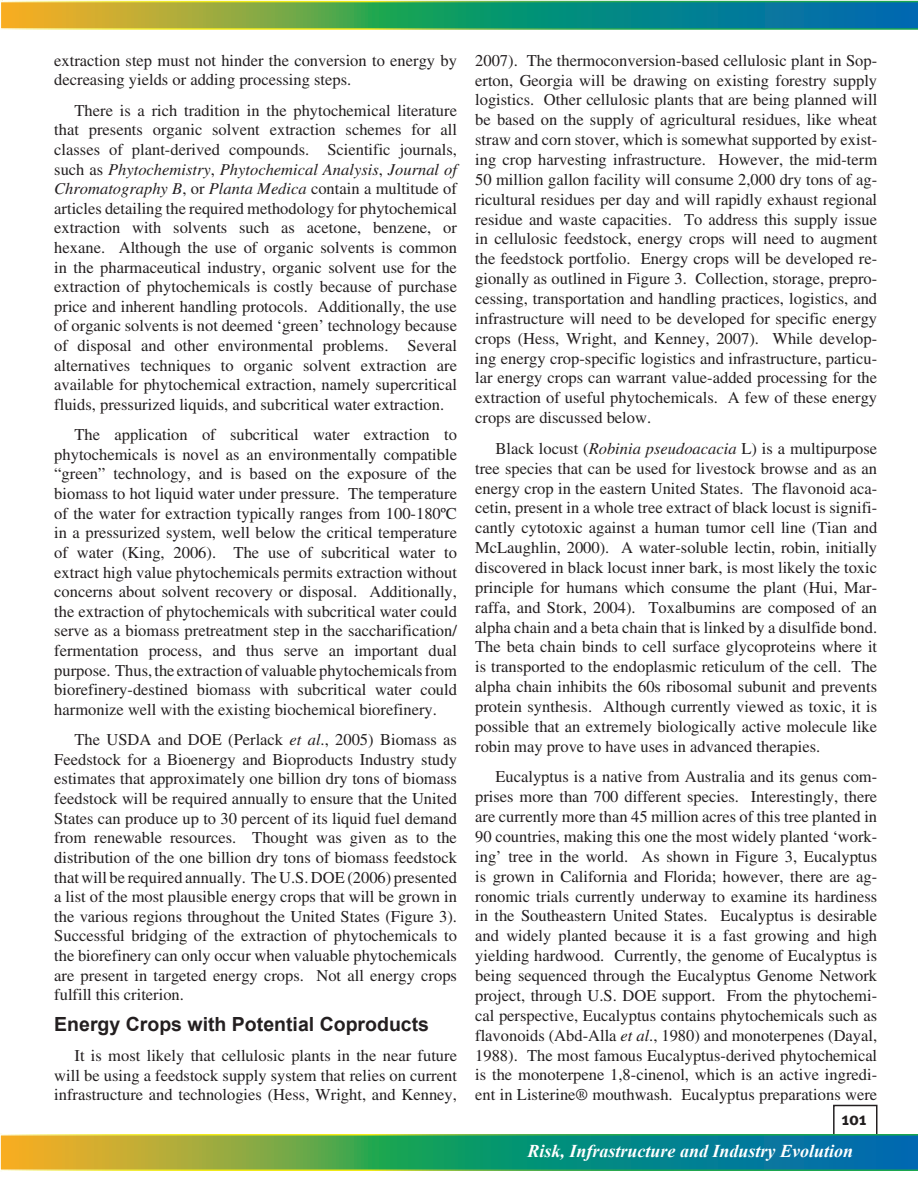
<style>
.page{position:relative;width:918px;height:1188px;background:#fff}
.page>*{position:absolute;margin:0;border:0;box-sizing:border-box;transform-origin:0 0}
.t1{font:700 19.5px "Arial";color:#231f20}
.t2{font:italic 700 18px "Times New Roman";color:#fff}
.t3{font:700 18px "Meta Plus";color:#231f20}
.t4{font:16.5px/19.8px "Times";color:#231f20;text-align:justify}
.s1{font-style:italic}
</style>
<div class="page">
<div style="left:833px;top:1105px;width:45px;height:34px;border:2px solid #231f20"></div>
<svg style="left:0;top:1133px;width:918px;height:38px;background:#509b69"></svg>
<svg style="left:0;top:0;width:918px;height:30px;background:#549e6a"></svg>
<p class="t4" style="left:54px;top:50px;width:404px">extraction step must not hinder the conversion to energy by decreasing yields or adding processing steps.</p>
<p class="t4" style="left:54px;top:100px;width:404px;text-indent:20px">There is a rich tradition in the phytochemical literature that presents organic solvent extraction schemes for all classes of plant-derived compounds. Scientific journals, such as <span class="s1">Phytochemistry</span>, <span class="s1">Phytochemical Analysis</span>, <span class="s1">Journal of Chromatography B</span>, or <span class="s1">Planta Medica</span> contain a multitude of articles detailing the required methodology for phytochemical extraction with solvents such as acetone, benzene, or hexane. Although the use of organic solvents is common in the pharmaceutical industry, organic solvent use for the extraction of phytochemicals is costly because of purchase price and inherent handling protocols. Additionally, the use of organic solvents is not deemed ‘green’ technology because of disposal and other environmental problems. Several alternatives techniques to organic solvent extraction are available for phytochemical extraction, namely supercritical fluids, pressurized liquids, and subcritical water extraction.</p>
<p class="t4" style="left:54px;top:425px;width:404px;text-indent:20px">The application of subcritical water extraction to phytochemicals is novel as an environmentally compatible “green” technology, and is based on the exposure of the biomass to hot liquid water under pressure. The temperature of the water for extraction typically ranges from 100-180ºC in a pressurized system, well below the critical temperature of water (King, 2006). The use of subcritical water to extract high value phytochemicals permits extraction without concerns about solvent recovery or disposal. Additionally, the extraction of phytochemicals with subcritical water could serve as a biomass pretreatment step in the saccharification/ fermentation process, and thus serve an important dual purpose. Thus, the extraction of valuable phytochemicals from biorefinery-destined biomass with subcritical water could harmonize well with the existing biochemical biorefinery.</p>
<p class="t4" style="left:54px;top:730px;width:404px;text-indent:20px">The USDA and DOE (Perlack <span class="s1">et al</span>., 2005) Biomass as Feedstock for a Bioenergy and Bioproducts Industry study estimates that approximately one billion dry tons of biomass feedstock will be required annually to ensure that the United States can produce up to 30 percent of its liquid fuel demand from renewable resources. Thought was given as to the distribution of the one billion dry tons of biomass feedstock that will be required annually. The U.S. DOE (2006) presented a list of the most plausible energy crops that will be grown in the various regions throughout the United States (Figure 3).<br>Successful bridging of the extraction of phytochemicals to the biorefinery can only occur when valuable phytochemicals are present in targeted energy crops. Not all energy crops fulfill this criterion.</p>
<p class="t1" style="left:54px;top:1011px;width:376px">Energy Crops with Potential Coproducts</p>
<p class="t4" style="left:54px;top:1046px;width:404px;text-indent:20px">It is most likely that cellulosic plants in the near future will be using a feedstock supply system that relies on current infrastructure and technologies (Hess, Wright, and Kenney,</p>
<p class="t4" style="left:475px;top:50px;width:404px">2007). The thermoconversion-based cellulosic plant in Sop&shy;erton, Georgia will be drawing on existing forestry supply logistics. Other cellulosic plants that are being planned will be based on the supply of agricultural residues, like wheat straw and corn stover, which is somewhat supported by exist&shy;ing crop harvesting infrastructure. However, the mid-term 50 million gallon facility will consume 2,000 dry tons of ag&shy;ricultural residues per day and will rapidly exhaust regional residue and waste capacities. To address this supply issue in cellulosic feedstock, energy crops will need to augment the feedstock portfolio. Energy crops will be developed re&shy;gionally as outlined in Figure 3. Collection, storage, prepro&shy;cessing, transportation and handling practices, logistics, and infrastructure will need to be developed for specific energy crops (Hess, Wright, and Kenney, 2007). While develop&shy;ing energy crop-specific logistics and infrastructure, particu&shy;lar energy crops can warrant value-added processing for the extraction of useful phytochemicals. A few of these energy crops are discussed below.</p>
<p class="t4" style="left:475px;top:438px;width:404px;text-indent:20px">Black locust (<span class="s1">Robinia pseudoacacia</span> L) is a multipurpose tree species that can be used for livestock browse and as an energy crop in the eastern United States. The flavonoid aca&shy;cetin, present in a whole tree extract of black locust is signifi&shy;cantly cytotoxic against a human tumor cell line (Tian and McLaughlin, 2000). A water-soluble lectin, robin, initially discovered in black locust inner bark, is most likely the toxic principle for humans which consume the plant (Hui, Mar&shy;raffa, and Stork, 2004). Toxalbumins are composed of an alpha chain and a beta chain that is linked by a disulfide bond.<br>The beta chain binds to cell surface glycoproteins where it is transported to the endoplasmic reticulum of the cell. The alpha chain inhibits the 60s ribosomal subunit and prevents protein synthesis. Although currently viewed as toxic, it is possible that an extremely biologically active molecule like robin may prove to have uses in advanced therapies.</p>
<p class="t4" style="left:475px;top:767px;width:404px;text-indent:20px">Eucalyptus is a native from Australia and its genus com&shy;prises more than 700 different species. Interestingly, there are currently more than 45 million acres of this tree planted in 90 countries, making this one the most widely planted ‘work&shy;ing’ tree in the world. As shown in Figure 3, Eucalyptus is grown in California and Florida; however, there are ag&shy;ronomic trials currently underway to examine its hardiness in the Southeastern United States. Eucalyptus is desirable and widely planted because it is a fast growing and high yielding hardwood. Currently, the genome of Eucalyptus is being sequenced through the Eucalyptus Genome Network project, through U.S. DOE support. From the phytochemi&shy;cal perspective, Eucalyptus contains phytochemicals such as flavonoids (Abd-Alla <span class="s1">et al</span>., 1980) and monoterpenes (Dayal, 1988). The most famous Eucalyptus-derived phytochemical is the monoterpene 1,8-cinenol, which is an active ingredi&shy;ent in Listerine® mouthwash. Eucalyptus preparations were</p>
<p class="t3" style="left:842px;top:1108px;width:26px">101</p>
<p class="t2" style="left:528px;top:1138px;width:327px">Risk, Infrastructure and Industry Evolution</p>
</div>
